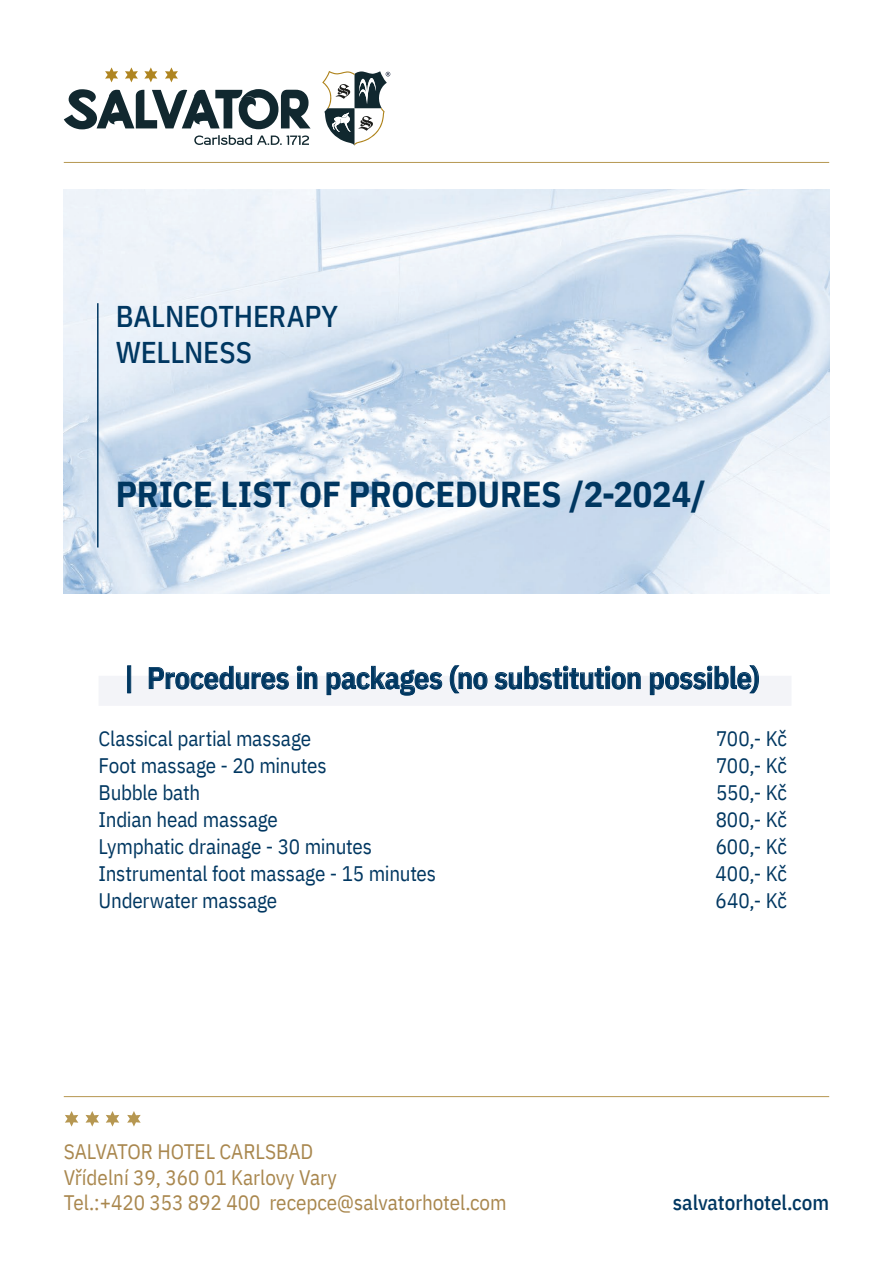
<style>
.page{position:relative;width:893px;height:1263px;background:#fff}
.page>*{position:absolute;margin:0;border:0;box-sizing:border-box;transform-origin:0 0}
.t1{font:700 36px "IBM Plex Sans Cond";letter-spacing:-.005em;color:#003761}
.t2{font:600 30px "IBM Plex Sans Cond";letter-spacing:-.01em;color:#003761}
.t3{font:500 30px/36px "IBM Plex Sans Cond";letter-spacing:-.005em;color:#003761}
.t4{font:21px "IBM Plex Sans Cond";letter-spacing:-.01em;color:#003761}
.t5{font:21px/25.2px "IBM Plex Sans Cond";color:#a9874e}
.t6{font:500 21px "IBM Plex Sans Cond";color:#003761}
</style>
<div class="page">
<svg style="left:65px;top:1111px;width:13px;height:15px"></svg>
<svg style="left:86px;top:1111px;width:13px;height:15px"></svg>
<svg style="left:106px;top:1111px;width:13px;height:15px"></svg>
<svg style="left:127px;top:1111px;width:14px;height:15px"></svg>
<hr style="left:64px;top:162px;width:765px;height:1px;background:#b69751">
<hr style="left:64px;top:1096px;width:765px;height:1px;background:#b69751">
<svg style="left:64px;top:89px;width:247px;height:40px"></svg>
<svg style="left:105px;top:67px;width:13px;height:15px"></svg>
<svg style="left:125px;top:67px;width:13px;height:15px"></svg>
<svg style="left:144px;top:67px;width:13px;height:15px"></svg>
<svg style="left:165px;top:67px;width:13px;height:15px"></svg>
<svg style="left:194px;top:135px;width:115px;height:10px"></svg>
<svg style="left:322px;top:71px;width:68px;height:75px"></svg>
<div style="left:99px;top:676px;width:692px;height:30px;background:#f3f4f8"></div>
<div style="left:128px;top:666px;width:3px;height:27px;border:1px solid #003761"></div>
<svg style="left:149px;top:666px;width:140px;height:24px"></svg>
<svg style="left:297px;top:665px;width:21px;height:24px"></svg>
<svg style="left:326px;top:666px;width:116px;height:30px"></svg>
<svg style="left:449px;top:665px;width:39px;height:28px"></svg>
<svg style="left:494px;top:665px;width:147px;height:25px"></svg>
<svg style="left:650px;top:665px;width:109px;height:30px"></svg>
<img style="left:64px;top:189px;width:765px;height:405px">
<hr style="left:97px;top:303px;width:2px;height:244px;background:#003761">
<p class="t3" style="left:116px;top:295px;width:224px">BALNEOTHERAPY<br>WELLNESS</p>
<p class="t1" style="left:116px;top:465px;width:591px">PRICE LIST OF PROCEDURES /2-2024/</p>
<p class="t2" style="left:124px;top:654px;width:637px">| Procedures in packages (no substitution possible)</p>
<p class="t4" style="left:99px;top:722px;width:214px">Classical partial massage</p>
<p class="t4" style="left:716px;top:722px;width:72px">700,- Kč</p>
<p class="t4" style="left:99px;top:749px;width:230px">Foot massage - 20 minutes</p>
<p class="t4" style="left:716px;top:749px;width:72px">700,- Kč</p>
<p class="t4" style="left:99px;top:776px;width:103px">Bubble bath</p>
<p class="t4" style="left:716px;top:776px;width:72px">550,- Kč</p>
<p class="t4" style="left:99px;top:803px;width:181px">Indian head massage</p>
<p class="t4" style="left:716px;top:803px;width:73px">800,- Kč</p>
<p class="t4" style="left:99px;top:830px;width:275px">Lymphatic drainage - 30 minutes</p>
<p class="t4" style="left:716px;top:830px;width:73px">600,- Kč</p>
<p class="t4" style="left:99px;top:857px;width:339px">Instrumental foot massage - 15 minutes</p>
<p class="t4" style="left:716px;top:857px;width:73px">400,- Kč</p>
<p class="t4" style="left:99px;top:884px;width:180px">Underwater massage</p>
<p class="t4" style="left:716px;top:884px;width:73px">640,- Kč</p>
<p class="t5" style="left:64px;top:1137px;width:444px">SALVATOR HOTEL CARLSBAD<br>Vřídelní 39, 360 01 Karlovy Vary<br>Tel.:+420 353 892 400 recepce@salvatorhotel.com</p>
<p class="t6" style="left:673px;top:1186px;width:158px">salvatorhotel.com</p>
</div>
